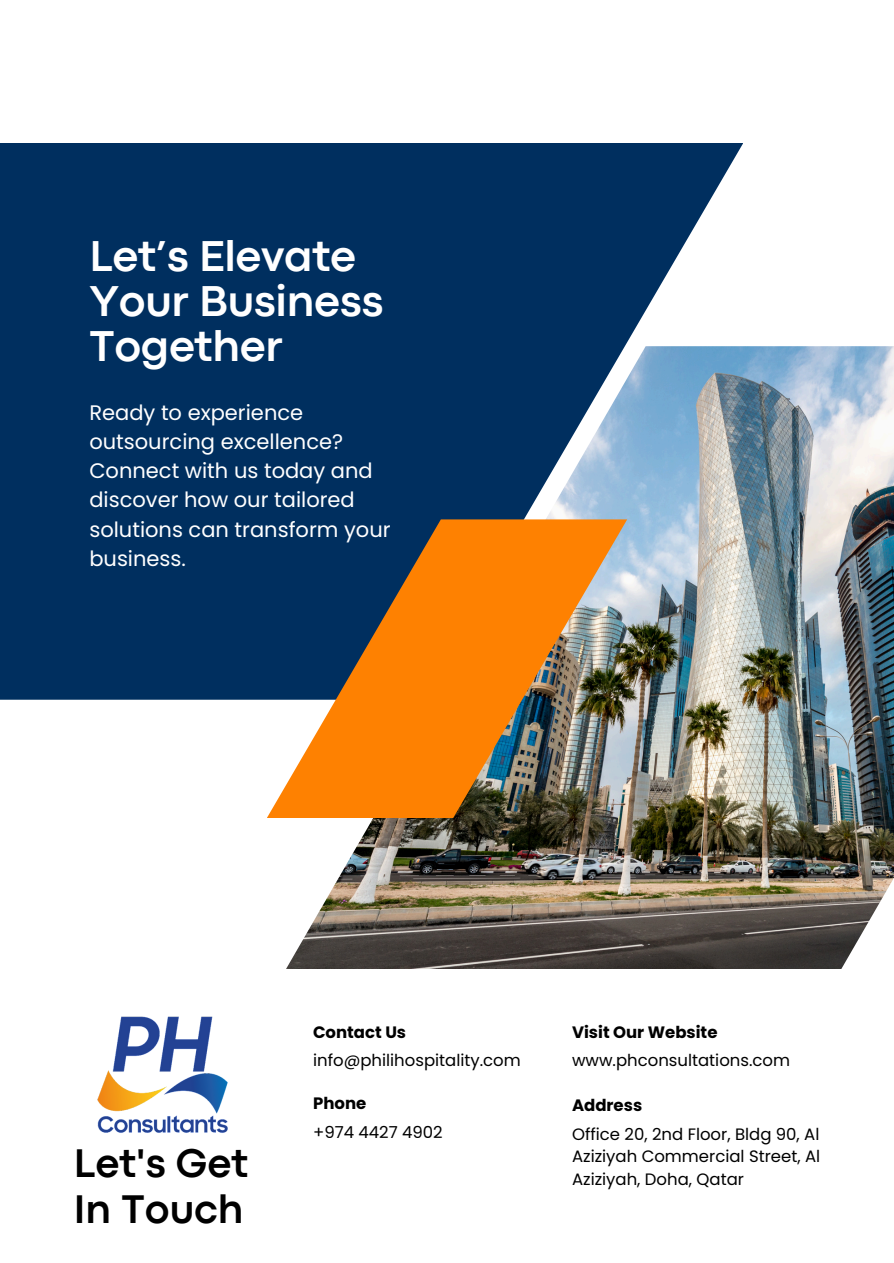
<style>
.page{position:relative;width:894px;height:1263px;background:#fff}
.page>*{position:absolute;margin:0;border:0;box-sizing:border-box;transform-origin:0 0}
.t1{font:700 45px/45px "Codec Pro";letter-spacing:-.01em;color:#fff}
.t2{font:700 41.7px/46px "Codec Pro";color:#000}
.t3{font:21px/29.2px "Poppins";color:#fff}
.t4{font:16.5px/22.5px "Poppins";color:#000;text-align:justify}
.t5{font:700 16.5px "Poppins";color:#000}
</style>
<div class="page">
<div style="left:0;top:143px;width:742px;height:556px;background:#002f5f"></div>
<img style="left:286px;top:346px;width:607px;height:622px">
<img style="left:266px;top:519px;width:361px;height:299px">
<img style="left:98px;top:1016px;width:130px;height:117px">
<p class="t1" style="left:90px;top:237px;width:295px">Let’s Elevate<br>Your Business<br>Together</p>
<h2 class="t3" style="left:89px;top:397px;width:303px">Ready to experience outsourcing excellence?<br>Connect with us today and discover how our tailored solutions can transform your business.</h2>
<h1 class="t5" style="left:313px;top:1020px;width:95px">Contact Us</h1>
<p class="t4" style="left:313px;top:1049px;width:209px">info@philihospitality.com</p>
<h3 class="t5" style="left:572px;top:1020px;width:147px">Visit Our Website</h3>
<p class="t4" style="left:572px;top:1049px;width:219px">www.phconsultations.com</p>
<p class="t2" style="left:74px;top:1142px;width:176px">Let's Get<br>In Touch</p>
<h3 class="t5" style="left:313px;top:1091px;width:55px">Phone</h3>
<h3 class="t5" style="left:572px;top:1093px;width:72px">Address</h3>
<p class="t4" style="left:313px;top:1120px;width:131px">+974 4427 4902</p>
<h3 class="t4" style="left:572px;top:1122px;width:249px">Office 20, 2nd Floor, Bldg 90, Al Aziziyah Commercial Street, Al Aziziyah, Doha, Qatar</h3>
</div>
